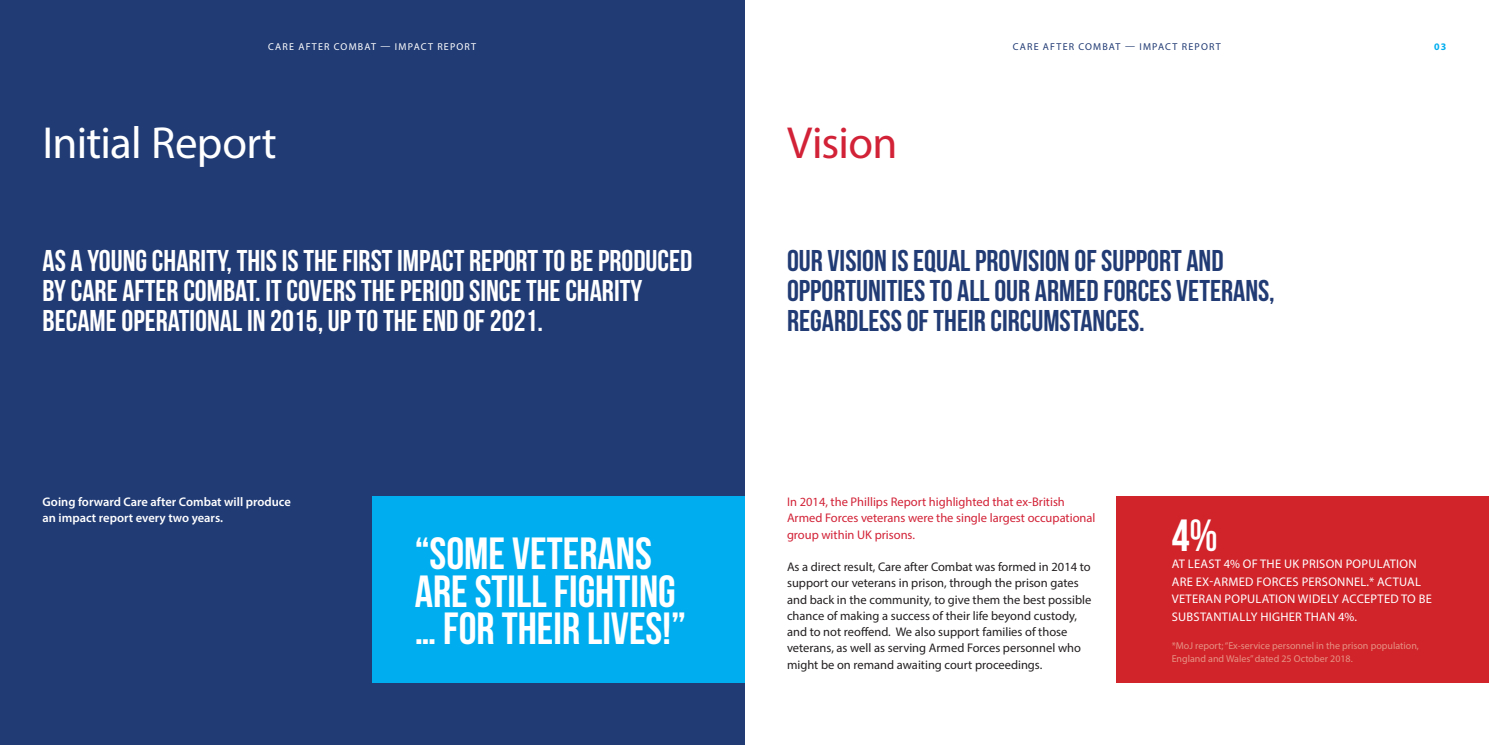
<style>
.page{position:relative;width:1489px;height:745px;background:#fff}
.page>*{position:absolute;margin:0;border:0;box-sizing:border-box;transform-origin:0 0}
.t1{font:45px/37.5px "Bebas Neue";color:#fff}
.t2{font:45px "Myriad Pro";letter-spacing:-.015em;color:#fff}
.t3{font:45px "Myriad Pro";letter-spacing:-.015em;color:#d22237}
.t4{font:30px/30px "Bebas Neue";color:#fff}
.t5{font:30px/30px "Bebas Neue";color:#213b74}
.t6{font:12.5px/16.2px "Myriad Pro";color:#231f20}
.t7{font:12.5px/17.5px "Myriad Pro";letter-spacing:.02em;color:#fff}
.t8{font:12.5px/16.2px "Myriad Pro";color:#d22237}
.t9{font:600 12.5px/16.2px "Myriad Pro";color:#fff}
.t10{font:10px/12.5px "Myriad Pro";color:#e69384}
.t11{font:10px "Myriad Pro";letter-spacing:.12em;color:#fff}
.t12{font:10px "Myriad Pro";letter-spacing:.12em;color:#213b74}
.t13{font:700 10px "Myriad Pro";color:#00aeef}
</style>
<div class="page">
<div style="left:0;top:0;width:744px;height:744px;background:#213b74"></div>
<div style="left:372px;top:496px;width:372px;height:186px;background:#00aeef"></div>
<div style="left:1116px;top:496px;width:372px;height:186px;background:#d1232a"></div>
<p class="t11" style="left:268px;top:41px;width:209px">CARE AFTER COMBAT — IMPACT REPORT</p>
<p class="t12" style="left:1012px;top:41px;width:209px">CARE AFTER COMBAT — IMPACT REPORT</p>
<p class="t2" style="left:43px;top:115px;width:236px">Initial Report</p>
<p class="t4" style="left:43px;top:245px;width:651px">AS A YOUNG CHARITY, THIS IS THE FIRST IMPACT REPORT TO BE PRODUCED<br>BY CARE AFTER COMBAT. IT COVERS THE PERIOD SINCE THE CHARITY<br>BECAME OPERATIONAL IN 2015, UP TO THE END OF 2021.</p>
<p class="t3" style="left:787px;top:115px;width:112px">Vision</p>
<p class="t5" style="left:787px;top:245px;width:489px">OUR VISION IS EQUAL PROVISION OF SUPPORT AND<br>OPPORTUNITIES TO ALL OUR ARMED FORCES VETERANS,<br>REGARDLESS OF THEIR CIRCUMSTANCES.</p>
<p class="t13" style="left:1433px;top:40px;width:14px">03</p>
<p class="t9" style="left:43px;top:493px;width:250px">Going forward Care after Combat will produce an impact report every two years.</p>
<p class="t8" style="left:787px;top:493px;width:310px">In 2014, the Phillips Report highlighted that ex-British<br>Armed Forces veterans were the single largest occupational group within UK prisons.</p>
<p class="t6" style="left:787px;top:558px;width:306px">As a direct result, Care after Combat was formed in 2014 to support our veterans in prison, through the prison gates and back in the community, to give them the best possible chance of making a success of their life beyond custody, and to not reoffend. We also support families of those veterans, as well as serving Armed Forces personnel who might be on remand awaiting court proceedings.</p>
<p class="t1" style="left:415px;top:534px;width:273px">“SOME VETERANS<br>ARE STILL FIGHTING … FOR THEIR LIVES!”</p>
<p class="t1" style="left:1171px;top:515px;width:48px">4%</p>
<p class="t7" style="left:1171px;top:554px;width:262px">AT LEAST 4% OF THE UK PRISON POPULATION ARE EX-ARMED FORCES PERSONNEL.* ACTUAL VETERAN POPULATION WIDELY ACCEPTED TO BE SUBSTANTIALLY HIGHER THAN 4%.</p>
<p class="t10" style="left:1171px;top:639px;width:249px">*MoJ report; “Ex-service personnel in the prison population,<br>England and Wales” dated 25 October 2018.</p>
</div>
